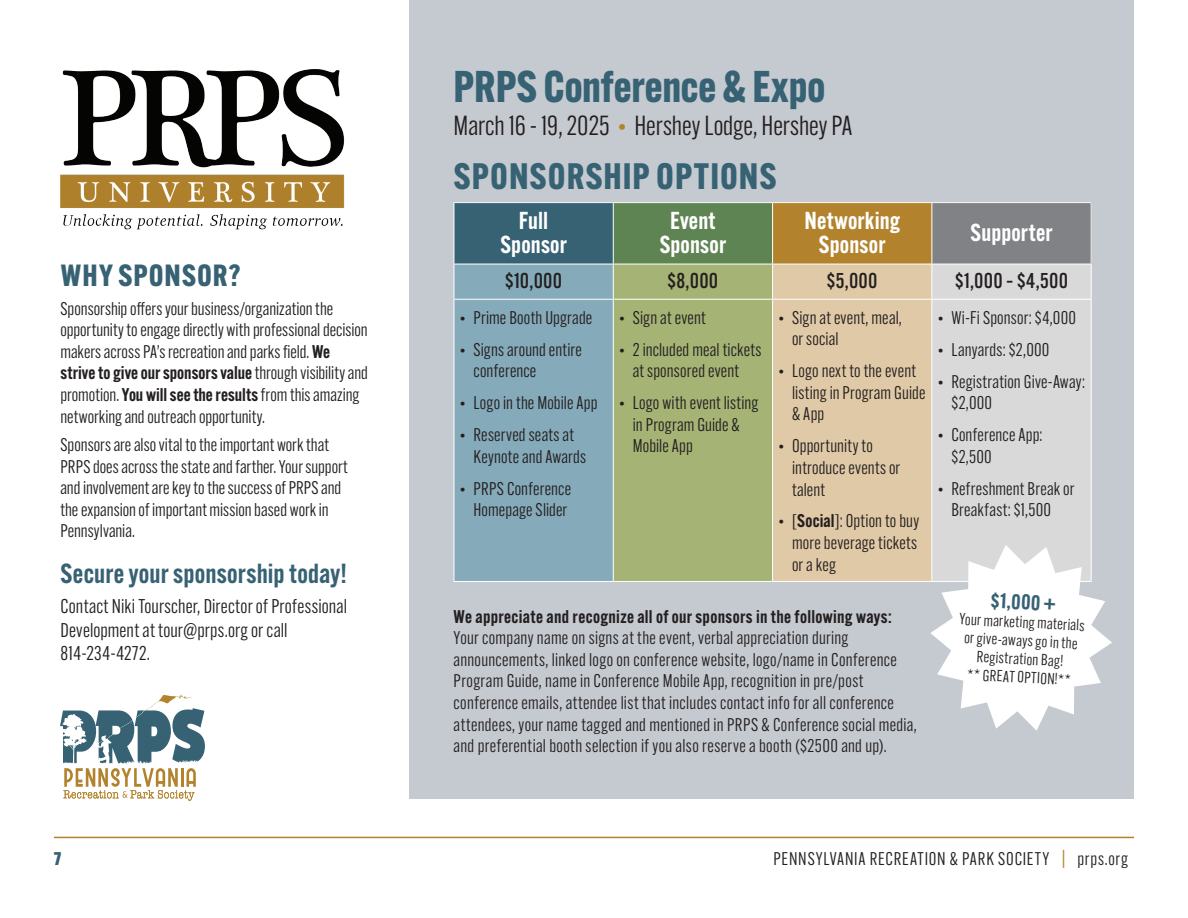
<style>
.page{position:relative;width:1188px;height:918px;background:#fff}
.page>*{position:absolute;margin:0;border:0;box-sizing:border-box;transform-origin:0 0}
.t1{font:700 43.5px "Alternate Gothic ATF";color:#376274}
.t2{font:700 36px "Alternate Gothic ATF";letter-spacing:.035em;color:#376274}
.t3{font:700 30px "Alternate Gothic ATF";letter-spacing:.04em;color:#376274}
.t4{font:27px "Alternate Gothic ATF";color:#231f20}
.t5{font:600 27px "Alternate Gothic ATF";letter-spacing:.01em;color:#376274}
.t6{font:600 24px/24px "Alternate Gothic ATF";letter-spacing:.01em;color:#fff;text-align:center}
.t7{font:500 21px "Alternate Gothic ATF";letter-spacing:.01em;color:#231f20}
.t8{font:600 21px "Alternate Gothic ATF";color:#376274}
.t9{font:19.5px/23.4px "Alternate Gothic ATF";letter-spacing:.01em;color:#231f20}
.t10{font:18px/21.6px "Alternate Gothic ATF";letter-spacing:.015em;color:#231f20}
.t11{font:18px "Alternate Gothic ATF";letter-spacing:.05em;color:#231f20}
.t12{font:800 18px "Alternate Gothic ATF";color:#376274}
.t13{font:15.75px/18.3px "Alternate Gothic ATF";color:#231f20;text-align:center}
.s1{font-weight:600}
.s2{color:#b2832c}
</style>
<div class="page">
<hr style="left:54px;top:837px;width:1080px;height:1px;background:#b2832c">
<div style="left:410px;top:0;width:724px;height:798px;background:#c5cad0"></div>
<svg style="left:60px;top:694px;width:145px;height:107px"></svg>
<img style="left:60px;top:69px;width:285px;height:161px">
<div style="left:454px;top:203px;width:159px;height:61px;background:#376274"></div>
<div style="left:613px;top:203px;width:160px;height:61px;background:#5e8453"></div>
<div style="left:773px;top:203px;width:159px;height:61px;background:#b2832c"></div>
<div style="left:932px;top:203px;width:159px;height:61px;background:#808285"></div>
<div style="left:455px;top:265px;width:158px;height:316px;background:#85aaba"></div>
<div style="left:614px;top:265px;width:158px;height:316px;background:#a5b375"></div>
<div style="left:773px;top:265px;width:159px;height:316px;background:#e0c9a6"></div>
<div style="left:933px;top:265px;width:158px;height:280px;background:#d9d9d9"></div>
<hr style="left:454px;top:202px;width:159px;height:1px;background:#fff">
<hr style="left:454px;top:203px;width:1px;height:61px;background:#fff">
<hr style="left:613px;top:202px;width:160px;height:1px;background:#fff">
<hr style="left:613px;top:203px;width:1px;height:61px;background:#fff">
<hr style="left:773px;top:202px;width:159px;height:1px;background:#fff">
<hr style="left:772px;top:203px;width:1px;height:61px;background:#fff">
<hr style="left:932px;top:202px;width:160px;height:1px;background:#fff">
<hr style="left:932px;top:203px;width:1px;height:61px;background:#fff">
<hr style="left:1091px;top:203px;width:1px;height:61px;background:#fff">
<hr style="left:454px;top:264px;width:159px;height:1px;background:#fff">
<hr style="left:454px;top:264px;width:1px;height:35px;background:#fff">
<hr style="left:613px;top:264px;width:160px;height:1px;background:#fff">
<hr style="left:613px;top:264px;width:1px;height:35px;background:#fff">
<hr style="left:773px;top:264px;width:159px;height:1px;background:#fff">
<hr style="left:772px;top:264px;width:1px;height:35px;background:#fff">
<hr style="left:932px;top:264px;width:160px;height:1px;background:#fff">
<hr style="left:932px;top:264px;width:1px;height:35px;background:#fff">
<hr style="left:1091px;top:264px;width:1px;height:35px;background:#fff">
<hr style="left:454px;top:299px;width:159px;height:1px;background:#fff">
<hr style="left:454px;top:300px;width:1px;height:281px;background:#fff">
<hr style="left:613px;top:299px;width:160px;height:1px;background:#fff">
<hr style="left:613px;top:300px;width:1px;height:281px;background:#fff">
<hr style="left:773px;top:299px;width:159px;height:1px;background:#fff">
<hr style="left:772px;top:300px;width:1px;height:281px;background:#fff">
<hr style="left:932px;top:299px;width:160px;height:1px;background:#fff">
<hr style="left:932px;top:300px;width:1px;height:281px;background:#fff">
<hr style="left:1091px;top:300px;width:1px;height:281px;background:#fff">
<hr style="left:454px;top:581px;width:159px;height:1px;background:#fff">
<hr style="left:613px;top:581px;width:160px;height:1px;background:#fff">
<hr style="left:773px;top:581px;width:159px;height:1px;background:#fff">
<svg style="left:930px;top:545px;width:182px;height:186px"></svg>
<p class="t3" style="left:61px;top:257px;width:181px">WHY SPONSOR?</p>
<p class="t10" style="left:60px;top:298px;width:309px">Sponsorship offers your business/organization the opportunity to engage directly with professional decision makers across PA’s recreation and parks field. <span class="s1">We strive to give our sponsors value</span> through visibility and promotion. <span class="s1">You will see the results</span> from this amazing networking and outreach opportunity.</p>
<p class="t10" style="left:60px;top:434px;width:289px">Sponsors are also vital to the important work that PRPS does across the state and farther. Your support and involvement are key to the success of PRPS and the expansion of important mission based work in Pennsylvania.</p>
<p class="t5" style="left:60px;top:556px;width:288px">Secure your sponsorship today!</p>
<p class="t9" style="left:60px;top:595px;width:288px">Contact Niki Tourscher, Director of Professional<br>Development at tour@prps.org or call<br>814-234-4272.</p>
<p class="t1" style="left:454px;top:59px;width:373px">PRPS Conference &amp; Expo</p>
<p class="t4" style="left:454px;top:109px;width:400px">March 16 - 19, 2025 <span class="s2">•</span> Hershey Lodge, Hershey PA</p>
<p class="t2" style="left:454px;top:154px;width:324px">SPONSORSHIP OPTIONS</p>
<p class="t6" style="left:500px;top:208px;width:68px">Full<br>Sponsor</p>
<p class="t6" style="left:660px;top:208px;width:68px">Event<br>Sponsor</p>
<p class="t6" style="left:804px;top:208px;width:97px">Networking<br>Sponsor</p>
<p class="t6" style="left:971px;top:220px;width:83px">Supporter</p>
<p class="t7" style="left:505px;top:268px;width:59px">$10,000</p>
<p class="t7" style="left:668px;top:268px;width:52px">$8,000</p>
<p class="t7" style="left:827px;top:268px;width:52px">$5,000</p>
<p class="t7" style="left:955px;top:268px;width:115px">$1,000 – $4,500</p>
<p class="t10" style="left:460px;top:307px;width:134px">• Prime Booth Upgrade</p>
<p class="t10" style="left:473px;top:338px;width:110px;text-indent:-14px">• Signs around entire conference</p>
<p class="t10" style="left:460px;top:392px;width:139px">• Logo in the Mobile App</p>
<p class="t10" style="left:473px;top:424px;width:114px;text-indent:-14px">• Reserved seats at<br>Keynote and Awards</p>
<p class="t10" style="left:460px;top:478px;width:113px;text-align:center">• PRPS Conference<br>Homepage Slider</p>
<p class="t10" style="left:938px;top:307px;width:140px">• Wi-Fi Sponsor: $4,000</p>
<p class="t10" style="left:938px;top:338px;width:113px">• Lanyards: $2,000</p>
<p class="t10" style="left:951px;top:370px;width:135px;text-indent:-14px">• Registration Give-Away: $2,000</p>
<p class="t10" style="left:951px;top:424px;width:93px;text-indent:-14px">• Conference App: $2,500</p>
<p class="t10" style="left:938px;top:478px;width:138px;text-align:center">• Refreshment Break or<br>Breakfast: $1,500</p>
<p class="t10" style="left:619px;top:307px;width:88px">• Sign at event</p>
<p class="t10" style="left:619px;top:338px;width:144px;text-align:center">• 2 included meal tickets at sponsored event</p>
<p class="t10" style="left:633px;top:392px;width:127px;text-indent:-14px">• Logo with event listing in Program Guide &amp;<br>Mobile App</p>
<p class="t10" style="left:792px;top:307px;width:111px;text-indent:-14px">• Sign at event, meal, or social</p>
<p class="t10" style="left:792px;top:360px;width:135px;text-indent:-14px">• Logo next to the event listing in Program Guide &amp; App</p>
<p class="t10" style="left:792px;top:435px;width:110px;text-indent:-14px">• Opportunity to introduce events or talent</p>
<p class="t10" style="left:792px;top:510px;width:129px;text-indent:-14px">• [<span class="s1">Social</span>]: Option to buy more beverage tickets or a keg</p>
<p class="t10" style="left:454px;top:606px;width:465px"><span class="s1">We appreciate and recognize all of our sponsors in the following ways:<br></span>Your company name on signs at the event, verbal appreciation during announcements, linked logo on conference website, logo/name in Conference Program Guide, name in Conference Mobile App, recognition in pre/post conference emails, attendee list that includes contact info for all conference attendees, your name tagged and mentioned in PRPS &amp; Conference social media, and preferential booth selection if you also reserve a booth ($2500 and up).</p>
<p class="t8" style="left:991px;top:587px;width:66px;rotate:3deg">$1,000 +</p>
<p class="t13" style="left:960px;top:610px;width:127px;rotate:3deg">Your marketing materials or give-aways go in the<br>Registration Bag!<br>** GREAT OPTION!**</p>
<p class="t12" style="left:54px;top:848px;width:9px">7</p>
<p class="t11" style="left:774px;top:848px;width:356px">PENNSYLVANIA RECREATION &amp; PARK SOCIETY <span class="s2">|</span> prps.org</p>
</div>
